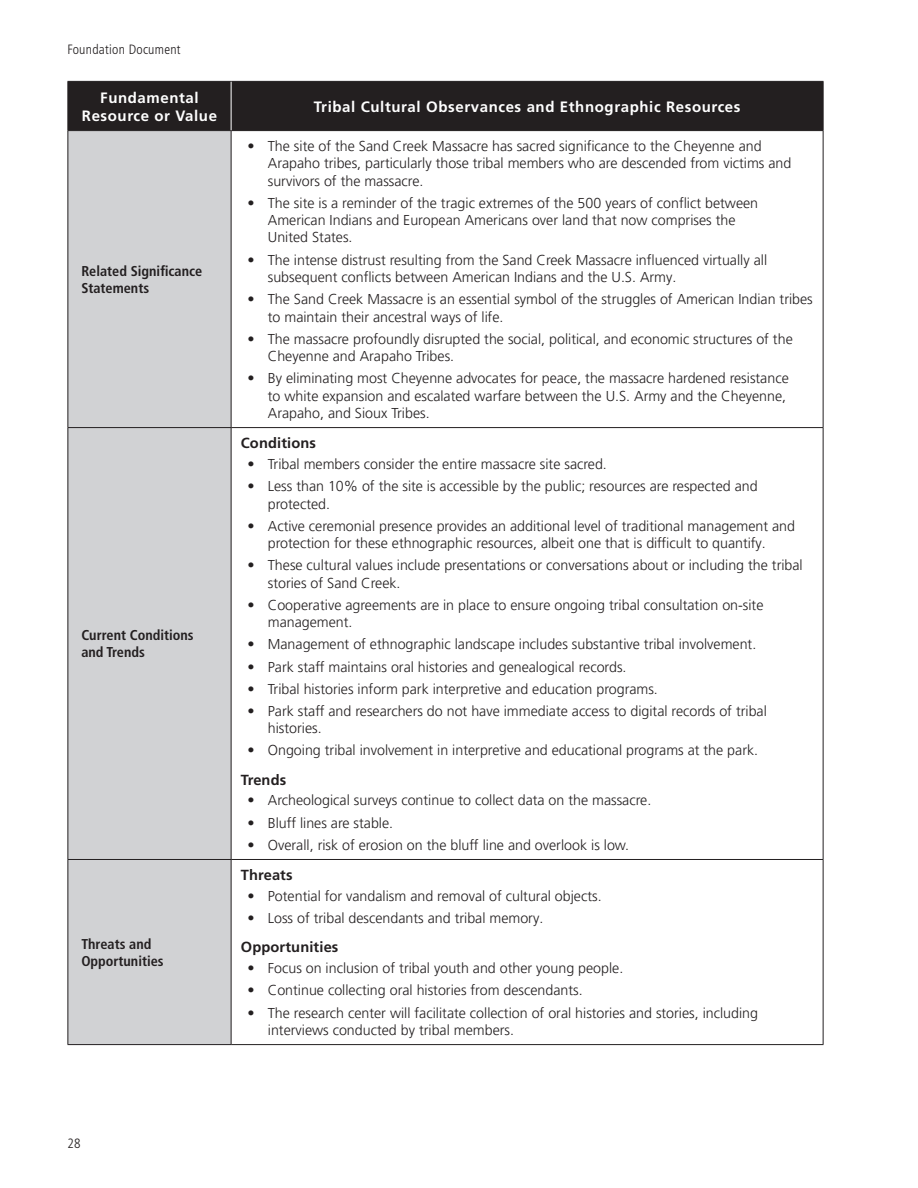
<style>
.page{position:relative;width:918px;height:1188px;background:#fff}
.page>*{position:absolute;margin:0;border:0;box-sizing:border-box;transform-origin:0 0}
.t1{font:700 15px/18px "Frutiger LT Std";letter-spacing:.04em;color:#fff;text-align:center}
.t2{font:700 14.7px "Frutiger LT Std";letter-spacing:.01em;color:#231f20}
.t3{font:300 14.25px/17.4px "Frutiger LT Pro";color:#231f20}
.t4{font:700 condensed 14.25px/17.1px "Frutiger LT Std";color:#231f20}
.t5{font:300 condensed 13.5px "Frutiger LT Std";letter-spacing:.02em;color:#231f20}
</style>
<div class="page">
<div style="left:69px;top:82px;width:754px;height:48px;background:#231f20"></div>
<div style="left:69px;top:131px;width:162px;height:913px;background:#d1d2d4"></div>
<hr style="left:231px;top:81px;width:593px;height:1px;background:#231f20">
<hr style="left:823px;top:82px;width:1px;height:48px;background:#231f20">
<hr style="left:68px;top:131px;width:1px;height:296px;background:#231f20">
<hr style="left:231px;top:130px;width:593px;height:1px;background:#231f20">
<hr style="left:231px;top:131px;width:1px;height:296px;background:#231f20">
<hr style="left:823px;top:131px;width:1px;height:296px;background:#231f20">
<hr style="left:68px;top:427px;width:163px;height:1px;background:#231f20">
<hr style="left:68px;top:428px;width:1px;height:431px;background:#231f20">
<hr style="left:231px;top:427px;width:593px;height:1px;background:#231f20">
<hr style="left:231px;top:428px;width:1px;height:431px;background:#231f20">
<hr style="left:823px;top:428px;width:1px;height:431px;background:#231f20">
<hr style="left:68px;top:859px;width:163px;height:1px;background:#231f20">
<hr style="left:68px;top:860px;width:1px;height:184px;background:#231f20">
<hr style="left:231px;top:859px;width:593px;height:1px;background:#231f20">
<hr style="left:231px;top:860px;width:1px;height:184px;background:#231f20">
<hr style="left:823px;top:860px;width:1px;height:184px;background:#231f20">
<hr style="left:68px;top:1044px;width:163px;height:1px;background:#231f20">
<hr style="left:231px;top:1044px;width:593px;height:1px;background:#231f20">
<hr style="left:68px;top:81px;width:163px;height:1px;background:#231f20">
<hr style="left:68px;top:82px;width:1px;height:48px;background:#231f20">
<hr style="left:68px;top:130px;width:163px;height:1px;background:#231f20">
<hr style="left:231px;top:82px;width:1px;height:48px;background:#fff">
<p class="t5" style="left:68px;top:42px;width:115px">Foundation Document</p>
<p class="t1" style="left:82px;top:88px;width:137px">Fundamental<br>Resource or Value</p>
<p class="t1" style="left:314px;top:97px;width:428px">Tribal Cultural Observances and Ethnographic Resources</p>
<p class="t4" style="left:81px;top:262px;width:122px">Related Significance<br>Statements</p>
<p class="t4" style="left:81px;top:627px;width:114px">Current Conditions and Trends</p>
<p class="t4" style="left:81px;top:935px;width:84px">Threats and<br>Opportunities</p>
<p class="t3" style="left:268px;top:137px;width:525px;text-indent:-20px">• The site of the Sand Creek Massacre has sacred significance to the Cheyenne and<br>Arapaho tribes, particularly those tribal members who are descended from victims and survivors of the massacre.</p>
<p class="t3" style="left:268px;top:194px;width:492px;text-indent:-20px">• The site is a reminder of the tragic extremes of the 500 years of conflict between<br>American Indians and European Americans over land that now comprises the<br>United States.</p>
<p class="t3" style="left:268px;top:251px;width:501px;text-indent:-20px">• The intense distrust resulting from the Sand Creek Massacre influenced virtually all subsequent conflicts between American Indians and the U.S. Army.</p>
<p class="t3" style="left:268px;top:291px;width:547px;text-indent:-20px">• The Sand Creek Massacre is an essential symbol of the struggles of American Indian tribes to maintain their ancestral ways of life.</p>
<p class="t3" style="left:268px;top:330px;width:526px;text-indent:-20px">• The massacre profoundly disrupted the social, political, and economic structures of the<br>Cheyenne and Arapaho Tribes.</p>
<p class="t3" style="left:268px;top:370px;width:522px;text-indent:-20px">• By eliminating most Cheyenne advocates for peace, the massacre hardened resistance to white expansion and escalated warfare between the U.S. Army and the Cheyenne,<br>Arapaho, and Sioux Tribes.</p>
<p class="t2" style="left:241px;top:435px;width:77px">Conditions</p>
<p class="t3" style="left:248px;top:456px;width:361px">• Tribal members consider the entire massacre site sacred.</p>
<p class="t3" style="left:268px;top:478px;width:491px;text-indent:-20px">• Less than 10% of the site is accessible by the public; resources are respected and protected.</p>
<p class="t3" style="left:268px;top:517px;width:529px;text-indent:-20px">• Active ceremonial presence provides an additional level of traditional management and protection for these ethnographic resources, albeit one that is difficult to quantify.</p>
<p class="t3" style="left:268px;top:557px;width:536px;text-indent:-20px">• These cultural values include presentations or conversations about or including the tribal stories of Sand Creek.</p>
<p class="t3" style="left:268px;top:596px;width:497px;text-indent:-20px">• Cooperative agreements are in place to ensure ongoing tribal consultation on-site management.</p>
<p class="t3" style="left:248px;top:636px;width:510px">• Management of ethnographic landscape includes substantive tribal involvement.</p>
<p class="t3" style="left:248px;top:658px;width:380px">• Park staff maintains oral histories and genealogical records.</p>
<p class="t3" style="left:248px;top:680px;width:412px">• Tribal histories inform park interpretive and education programs.</p>
<p class="t3" style="left:268px;top:702px;width:501px;text-indent:-20px">• Park staff and researchers do not have immediate access to digital records of tribal histories.</p>
<p class="t3" style="left:248px;top:742px;width:512px">• Ongoing tribal involvement in interpretive and educational programs at the park.</p>
<p class="t2" style="left:241px;top:771px;width:47px">Trends</p>
<p class="t3" style="left:248px;top:792px;width:405px">• Archeological surveys continue to collect data on the massacre.</p>
<p class="t3" style="left:248px;top:814px;width:147px">• Bluff lines are stable.</p>
<p class="t3" style="left:248px;top:836px;width:383px">• Overall, risk of erosion on the bluff line and overlook is low.</p>
<p class="t2" style="left:241px;top:866px;width:53px">Threats</p>
<p class="t3" style="left:248px;top:887px;width:356px">• Potential for vandalism and removal of cultural objects.</p>
<p class="t3" style="left:248px;top:910px;width:297px">• Loss of tribal descendants and tribal memory.</p>
<p class="t2" style="left:241px;top:939px;width:99px">Opportunities</p>
<p class="t3" style="left:248px;top:960px;width:377px">• Focus on inclusion of tribal youth and other young people.</p>
<p class="t3" style="left:248px;top:982px;width:337px">• Continue collecting oral histories from descendants.</p>
<p class="t3" style="left:268px;top:1004px;width:492px;text-indent:-20px">• The research center will facilitate collection of oral histories and stories, including interviews conducted by tribal members.</p>
<p class="t5" style="left:68px;top:1135px;width:15px">28</p>
</div>
